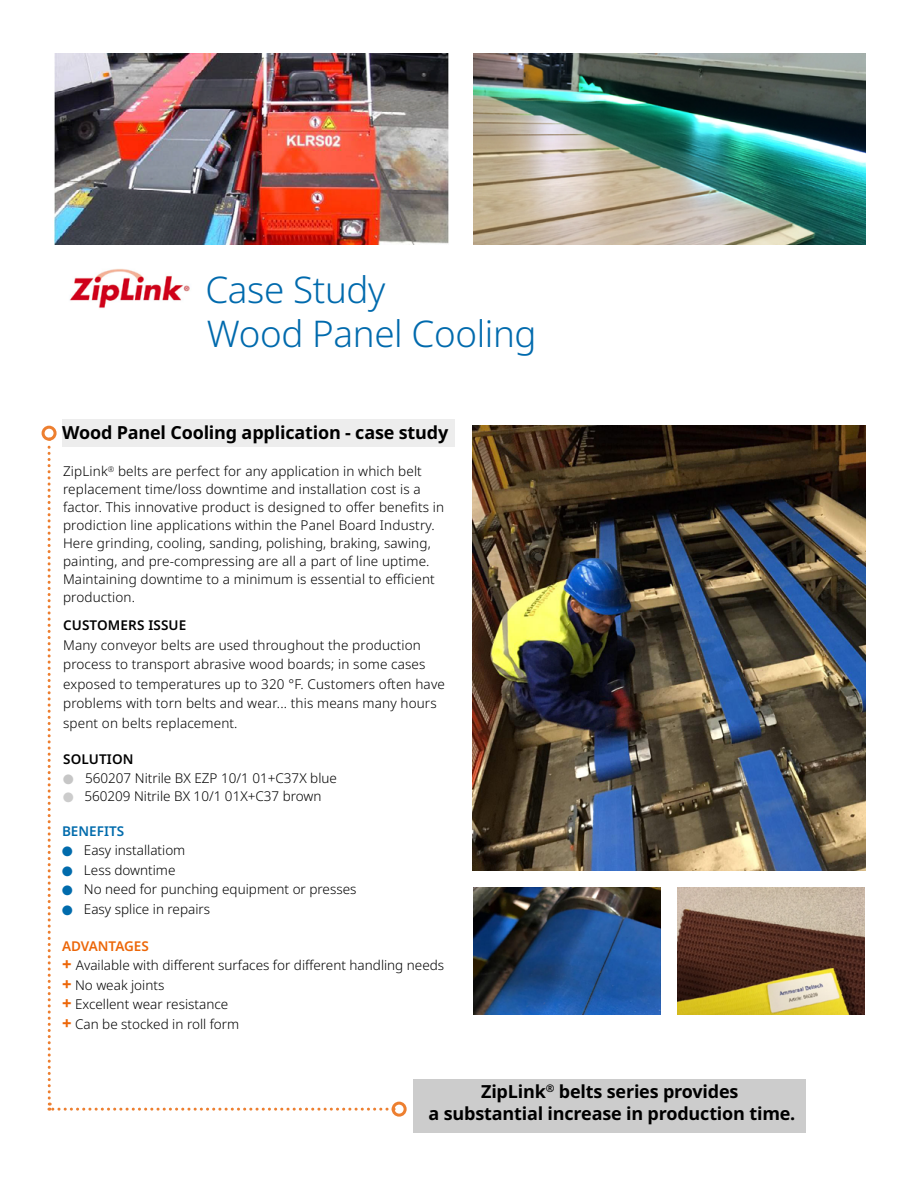
<style>
.page{position:relative;width:918px;height:1188px;background:#fff}
.page>*{position:absolute;margin:0;border:0;box-sizing:border-box;transform-origin:0 0}
.t1{font:300 36.75px/44.1px "Noto Sans";letter-spacing:-.01em;color:#006aad}
.t2{font:700 18px/21.6px "Noto Sans";letter-spacing:-.01em;color:#000;text-align:center}
.t3{font:300 13.5px/19.5px "Noto Sans";letter-spacing:.01em;color:#000}
.t4{font:600 13.5px "Noto Sans";letter-spacing:.01em;color:#000}
.s1{font-weight:600}
.s2{font-family:"Harvey Balls";font-weight:400;font-size:10.5px;color:#c6c6c6}
.s3{font-family:"Harvey Balls";font-weight:400;font-size:10.5px;color:#ccc}
.s4{font-weight:600;color:#006bac}
.s5{font-family:"Harvey Balls";font-weight:400;font-size:10.5px;color:#006bac}
.s6{font-weight:600;color:#ec6608}
.s7{font-weight:800;font-size:16.5px;color:#ec6608}
</style>
<div class="page">
<img style="left:54px;top:54px;width:394px;height:191px">
<img style="left:474px;top:54px;width:392px;height:191px">
<img style="left:473px;top:426px;width:393px;height:444px">
<img style="left:678px;top:888px;width:187px;height:127px">
<img style="left:474px;top:887px;width:187px;height:128px">
<div style="left:414px;top:1079px;width:392px;height:53px;background:#ccc"></div>
<div style="left:62px;top:419px;width:393px;height:28px;background:#ededed"></div>
<div style="left:392px;top:1102px;width:15px;height:15px;border:3px solid #ed7f30;border-radius:50%"></div>
<svg style="left:48px;top:445px;width:339px;height:666px"></svg>
<div style="left:42px;top:426px;width:15px;height:15px;border:3px solid #ed7f30;border-radius:50%"></div>
<img style="left:69px;top:269px;width:121px;height:39px">
<h1 class="t1" style="left:207px;top:268px;width:331px;text-indent:-145px">ZipLink<sup>®</sup> Case Study<br>Wood Panel Cooling</h1>
<h2 class="t2" style="left:62px;top:422px;width:388px">Wood Panel Cooling application - case study</h2>
<p class="t3" style="left:63px;top:463px;width:383px;line-height:18px">ZipLink<sup>®</sup> belts are perfect for any application in which belt replacement time/loss downtime and installation cost is a factor. This innovative product is designed to offer benefits in prodiction line applications within the Panel Board Industry.<br>Here grinding, cooling, sanding, polishing, braking, sawing, painting, and pre-compressing are all a part of line uptime.<br>Maintaining downtime to a minimum is essential to efficient production.</p>
<p class="t4" style="left:63px;top:616px;width:125px">CUSTOMERS ISSUE</p>
<p class="t3" style="left:63px;top:636px;width:383px">Many conveyor belts are used throughout the production process to transport abrasive wood boards; in some cases exposed to temperatures up to 320 °F. Customers often have problems with torn belts and wear... this means many hours spent on belts replacement.</p>
<p class="t3" style="left:63px;top:750px;width:275px"><span class="s1">SOLUTION<br></span><span class="s2">4</span> 560207 Nitrile BX EZP 10/1 01+C37X blue</p>
<p class="t3" style="left:63px;top:787px;width:260px"><span class="s3">4</span> 560209 Nitrile BX 10/1 01X+C37 brown</p>
<p class="t3" style="left:62px;top:821px;width:296px"><span class="s4">BENEFITS<br></span><span class="s5">4</span> Easy installatiom<br><span class="s5">4</span> Less downtime<br><span class="s5">4</span> No need for punching equipment or presses<br><span class="s5">4</span> Easy splice in repairs</p>
<p class="t3" style="left:62px;top:936px;width:384px"><span class="s6">ADVANTAGES<br></span><span class="s7">+</span> Available with different surfaces for different handling needs <span class="s7">+</span> No weak joints<br><span class="s7">+</span> Excellent wear resistance<br><span class="s7">+</span> Can be stocked in roll form</p>
<h2 class="t2" style="left:429px;top:1081px;width:368px">ZipLink<sup>®</sup> belts series provides<br>a substantial increase in production time.</h2>
</div>
